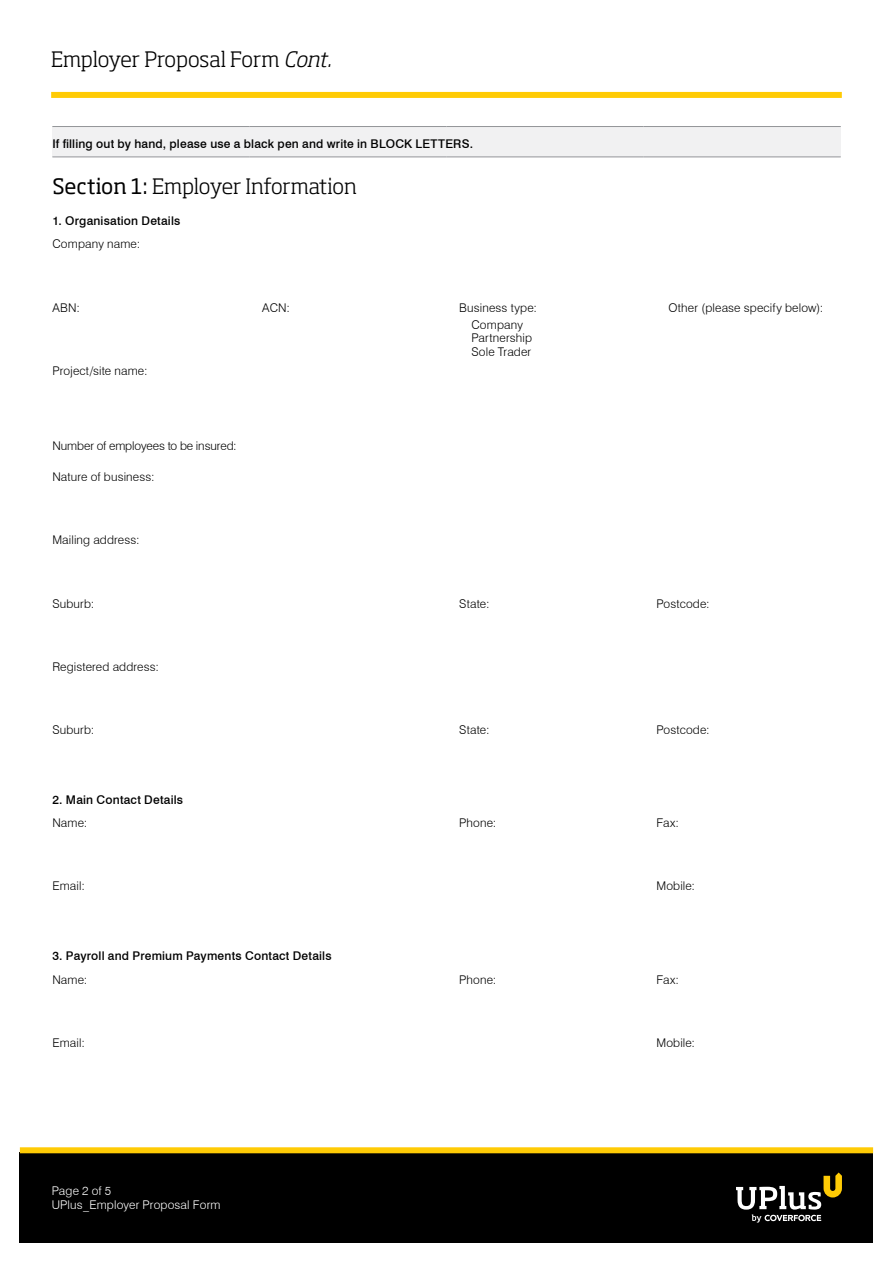
<style>
.page{position:relative;width:893px;height:1263px;background:#fff}
.page>*{position:absolute;margin:0;border:0;box-sizing:border-box;transform-origin:0 0}
.t1{font:300 21px "Soho Std";letter-spacing:-.005em;color:#000}
.t2{font:300 12px/13.5px "Swiss 721 BT";letter-spacing:.015em;color:#000}
.t3{font:500 12px "Swiss 721 BT";letter-spacing:.015em;color:#000}
.t4{font:300 12px/14.4px "Swiss 721 BT";letter-spacing:.015em;color:#fff}
.t5{font:300 12px "Swiss 721 BT";letter-spacing:-.005em;color:#000}
.s1{font-style:italic}
.s2{font-weight:400}
</style>
<div class="page">
<div style="left:51px;top:92px;width:791px;height:6px;background:#ffcb05"></div>
<div style="left:20px;top:1152px;width:853px;height:90px;background:#000"></div>
<div style="left:20px;top:1147px;width:853px;height:6px;background:#ffcb05"></div>
<svg style="left:736px;top:1172px;width:106px;height:50px"></svg>
<div style="left:52px;top:127px;width:789px;height:30px;background:#f1f1f2"></div>
<hr style="left:52px;top:126px;width:197px;height:1px;background:#939598">
<hr style="left:249px;top:126px;width:197px;height:1px;background:#939598">
<hr style="left:446px;top:126px;width:198px;height:1px;background:#939598">
<hr style="left:644px;top:126px;width:197px;height:1px;background:#939598">
<hr style="left:52px;top:157px;width:197px;height:1px;background:#939598">
<hr style="left:249px;top:157px;width:197px;height:1px;background:#939598">
<hr style="left:446px;top:157px;width:198px;height:1px;background:#939598">
<hr style="left:644px;top:157px;width:197px;height:1px;background:#939598">
<h1 class="t1" style="left:51px;top:46px;width:287px">Employer Proposal Form <span class="s1">Cont.</span></h1>
<p class="t3" style="left:52px;top:137px;width:422px">If filling out by hand, please use a black pen and write in BLOCK LETTERS.</p>
<h1 class="t1" style="left:52px;top:174px;width:306px"><span class="s2">Section 1:</span> Employer Information</h1>
<p class="t3" style="left:52px;top:213px;width:130px">1. Organisation Details</p>
<p class="t2" style="left:52px;top:237px;width:89px">Company name:</p>
<p class="t2" style="left:52px;top:300px;width:29px">ABN:</p>
<p class="t2" style="left:262px;top:300px;width:29px">ACN:</p>
<p class="t2" style="left:459px;top:300px;width:79px">Business type:</p>
<p class="t2" style="left:668px;top:300px;width:156px">Other (please specify below):</p>
<p class="t2" style="left:471px;top:318px;width:62px">Company<br>Partnership<br>Sole Trader</p>
<p class="t2" style="left:52px;top:363px;width:97px">Project/site name:</p>
<p class="t5" style="left:52px;top:438px;width:186px">Number of employees to be insured:</p>
<p class="t2" style="left:52px;top:470px;width:104px">Nature of business:</p>
<p class="t2" style="left:52px;top:533px;width:89px">Mailing address:</p>
<p class="t2" style="left:52px;top:596px;width:43px">Suburb:</p>
<p class="t2" style="left:459px;top:596px;width:32px">State:</p>
<p class="t2" style="left:656px;top:596px;width:55px">Postcode:</p>
<p class="t2" style="left:52px;top:659px;width:108px">Registered address:</p>
<p class="t2" style="left:52px;top:722px;width:43px">Suburb:</p>
<p class="t2" style="left:459px;top:722px;width:32px">State:</p>
<p class="t2" style="left:656px;top:722px;width:55px">Postcode:</p>
<p class="t3" style="left:52px;top:792px;width:132px">2. Main Contact Details</p>
<p class="t2" style="left:52px;top:816px;width:37px">Name:</p>
<p class="t2" style="left:459px;top:816px;width:39px">Phone:</p>
<p class="t2" style="left:656px;top:816px;width:24px">Fax:</p>
<p class="t2" style="left:52px;top:879px;width:34px">Email:</p>
<p class="t2" style="left:656px;top:879px;width:40px">Mobile:</p>
<p class="t3" style="left:52px;top:948px;width:281px">3. Payroll and Premium Payments Contact Details</p>
<p class="t2" style="left:52px;top:972px;width:37px">Name:</p>
<p class="t2" style="left:459px;top:972px;width:39px">Phone:</p>
<p class="t2" style="left:656px;top:972px;width:24px">Fax:</p>
<p class="t2" style="left:52px;top:1036px;width:34px">Email:</p>
<p class="t2" style="left:656px;top:1036px;width:40px">Mobile:</p>
<p class="t4" style="left:52px;top:1183px;width:170px">Page 2 of 5<br>UPlus_Employer Proposal Form</p>
</div>
